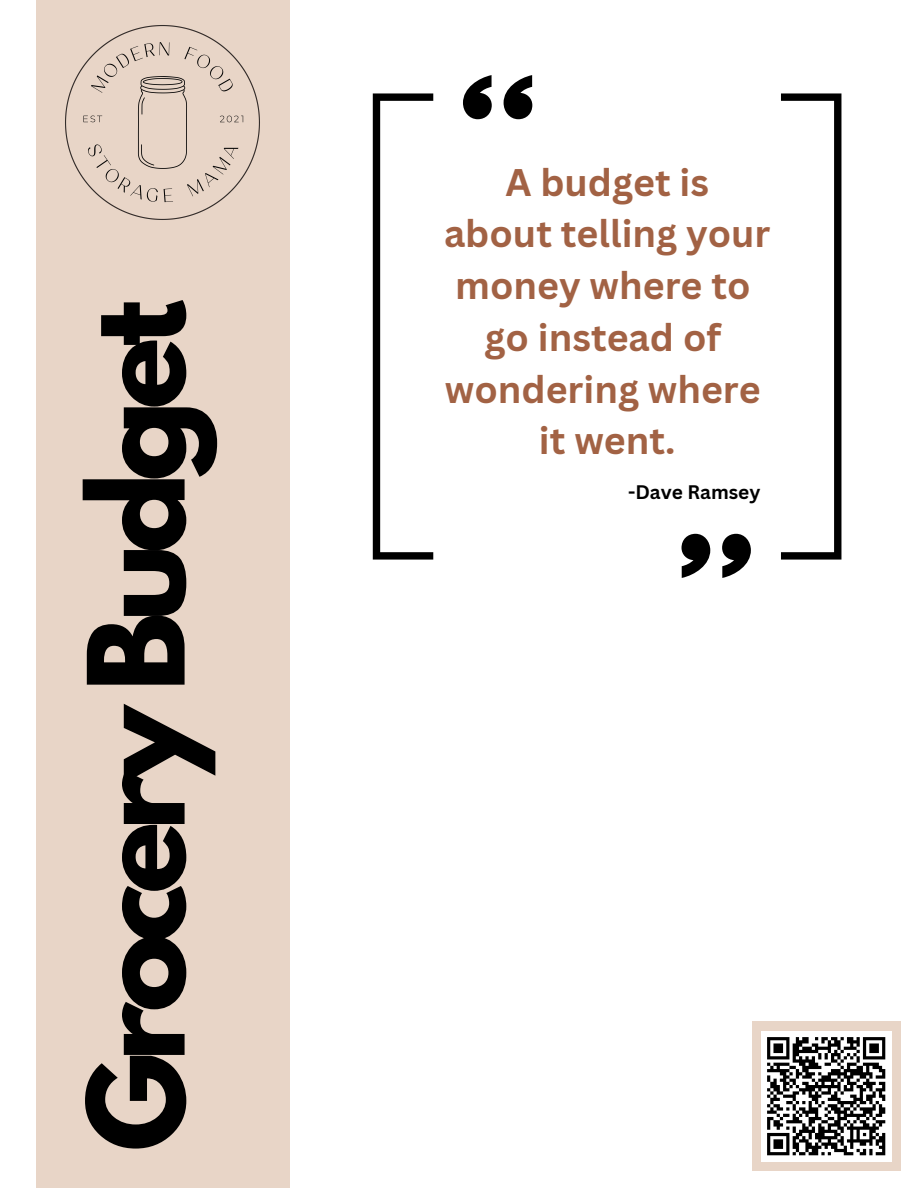
<style>
.page{position:relative;width:918px;height:1188px;background:#fff}
.page>*{position:absolute;margin:0;border:0;box-sizing:border-box;transform-origin:0 0}
.t1{font:700 118.5px "League Spartan";letter-spacing:-.075em;color:#000}
.t2{font:700 37.5px "Canva Sans";color:#a26244}
.t3{font:700 19.05px "Canva Sans";color:#000}
</style>
<div class="page">
<div style="left:36px;top:0;width:253px;height:1188px;background:#e8d5c7"></div>
<img style="left:65px;top:0;width:225px;height:262px">
<div style="left:752px;top:1021px;width:148px;height:150px;background:#e8d5c7"></div>
<svg style="left:504px;top:75px;width:28px;height:44px"></svg>
<svg style="left:463px;top:75px;width:29px;height:44px"></svg>
<svg style="left:682px;top:534px;width:28px;height:44px"></svg>
<svg style="left:722px;top:534px;width:29px;height:44px"></svg>
<svg style="left:373px;top:93px;width:60px;height:467px"></svg>
<svg style="left:781px;top:93px;width:60px;height:467px"></svg>
<div style="left:761px;top:1031px;width:131px;height:131px;background:#fff"></div>
<svg style="left:767px;top:1037px;width:119px;height:119px"></svg>
<p class="t1" style="left:78px;top:1151px;width:853px;rotate:-90deg">Grocery Budget</p>
<p class="t2" style="left:505px;top:156px;width:205px">A budget is</p>
<p class="t2" style="left:444px;top:207px;width:328px">about telling your</p>
<p class="t2" style="left:455px;top:259px;width:297px">money where to</p>
<p class="t2" style="left:485px;top:311px;width:238px">go instead of</p>
<p class="t2" style="left:445px;top:363px;width:317px">wondering where</p>
<p class="t2" style="left:539px;top:414px;width:138px">it went.</p>
<p class="t3" style="left:628px;top:479px;width:134px">-Dave Ramsey</p>
</div>
